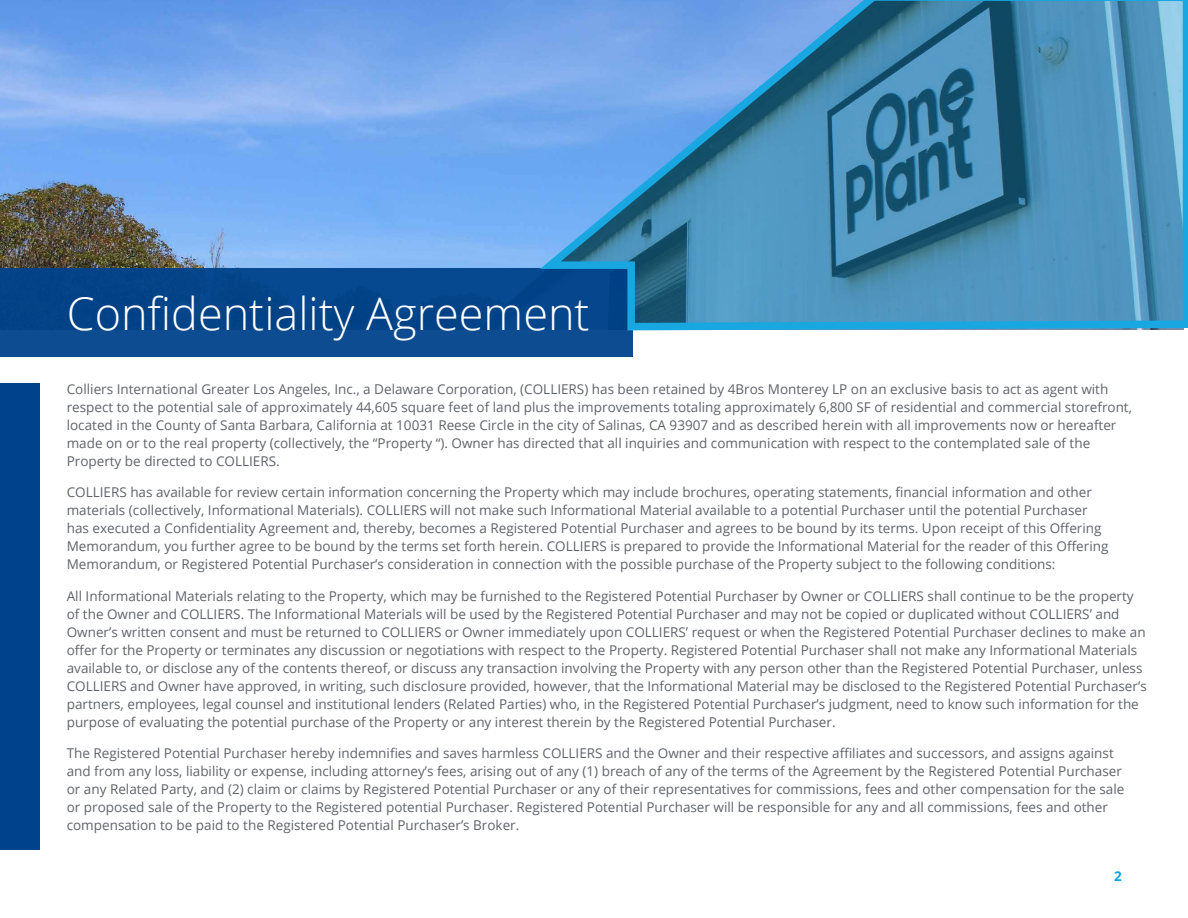
<style>
.page{position:relative;width:1188px;height:918px;background:#fff}
.page>*{position:absolute;margin:0;border:0;box-sizing:border-box;transform-origin:0 0}
.t1{font:300 45px "Open Sans";color:#fff}
.t2{font:13.5px/18px "Open Sans";color:#5f636a}
.t3{font:700 13.5px "Open Sans";color:#00a8e4}
</style>
<div class="page">
<img style="left:0;top:0;width:530px;height:268px">
<div style="left:0;top:384px;width:40px;height:466px;background:#00438c"></div>
<div style="left:0;top:268px;width:633px;height:89px;background:#00438c"></div>
<svg style="left:530px;top:0;width:658px;height:334px;background:#4d8fbc"></svg>
<h1 class="t1" style="left:67px;top:282px;width:524px">Confidentiality Agreement</h1>
<p class="t2" style="left:67px;top:380px;width:1067px">Colliers International Greater Los Angeles, Inc., a Delaware Corporation, (COLLIERS) has been retained by 4Bros Monterey LP on an exclusive basis to act as agent with respect to the potential sale of approximately 44,605 square feet of land plus the improvements totaling approximately 6,800 SF of residential and commercial storefront, located in the County of Santa Barbara, California at 10031 Reese Circle in the city of Salinas, CA 93907 and as described herein with all improvements now or hereafter made on or to the real property (collectively, the “Property “). Owner has directed that all inquiries and communication with respect to the contemplated sale of the Property be directed to COLLIERS.</p>
<p class="t2" style="left:67px;top:483px;width:1043px">COLLIERS has available for review certain information concerning the Property which may include brochures, operating statements, financial information and other materials (collectively, Informational Materials). COLLIERS will not make such Informational Material available to a potential Purchaser until the potential Purchaser has executed a Confidentiality Agreement and, thereby, becomes a Registered Potential Purchaser and agrees to be bound by its terms. Upon receipt of this Offering Memorandum, you further agree to be bound by the terms set forth herein. COLLIERS is prepared to provide the Informational Material for the reader of this Offering Memorandum, or Registered Potential Purchaser’s consideration in connection with the possible purchase of the Property subject to the following conditions:</p>
<p class="t2" style="left:67px;top:587px;width:1082px">All Informational Materials relating to the Property, which may be furnished to the Registered Potential Purchaser by Owner or COLLIERS shall continue to be the property of the Owner and COLLIERS. The Informational Materials will be used by the Registered Potential Purchaser and may not be copied or duplicated without COLLIERS’ and Owner’s written consent and must be returned to COLLIERS or Owner immediately upon COLLIERS’ request or when the Registered Potential Purchaser declines to make an offer for the Property or terminates any discussion or negotiations with respect to the Property. Registered Potential Purchaser shall not make any Informational Materials available to, or disclose any of the contents thereof, or discuss any transaction involving the Property with any person other than the Registered Potential Purchaser, unless COLLIERS and Owner have approved, in writing, such disclosure provided, however, that the Informational Material may be disclosed to the Registered Potential Purchaser’s partners, employees, legal counsel and institutional lenders (Related Parties) who, in the Registered Potential Purchaser’s judgment, need to know such information for the purpose of evaluating the potential purchase of the Property or any interest therein by the Registered Potential Purchaser.</p>
<p class="t2" style="left:67px;top:744px;width:1059px">The Registered Potential Purchaser hereby indemnifies and saves harmless COLLIERS and the Owner and their respective affiliates and successors, and assigns against and from any loss, liability or expense, including attorney’s fees, arising out of any (1) breach of any of the terms of the Agreement by the Registered Potential Purchaser or any Related Party, and (2) claim or claims by Registered Potential Purchaser or any of their representatives for commissions, fees and other compensation for the sale or proposed sale of the Property to the Registered potential Purchaser. Registered Potential Purchaser will be responsible for any and all commissions, fees and other compensation to be paid to the Registered Potential Purchaser’s Broker.</p>
<p class="t3" style="left:1114px;top:867px;width:9px">2</p>
</div>
